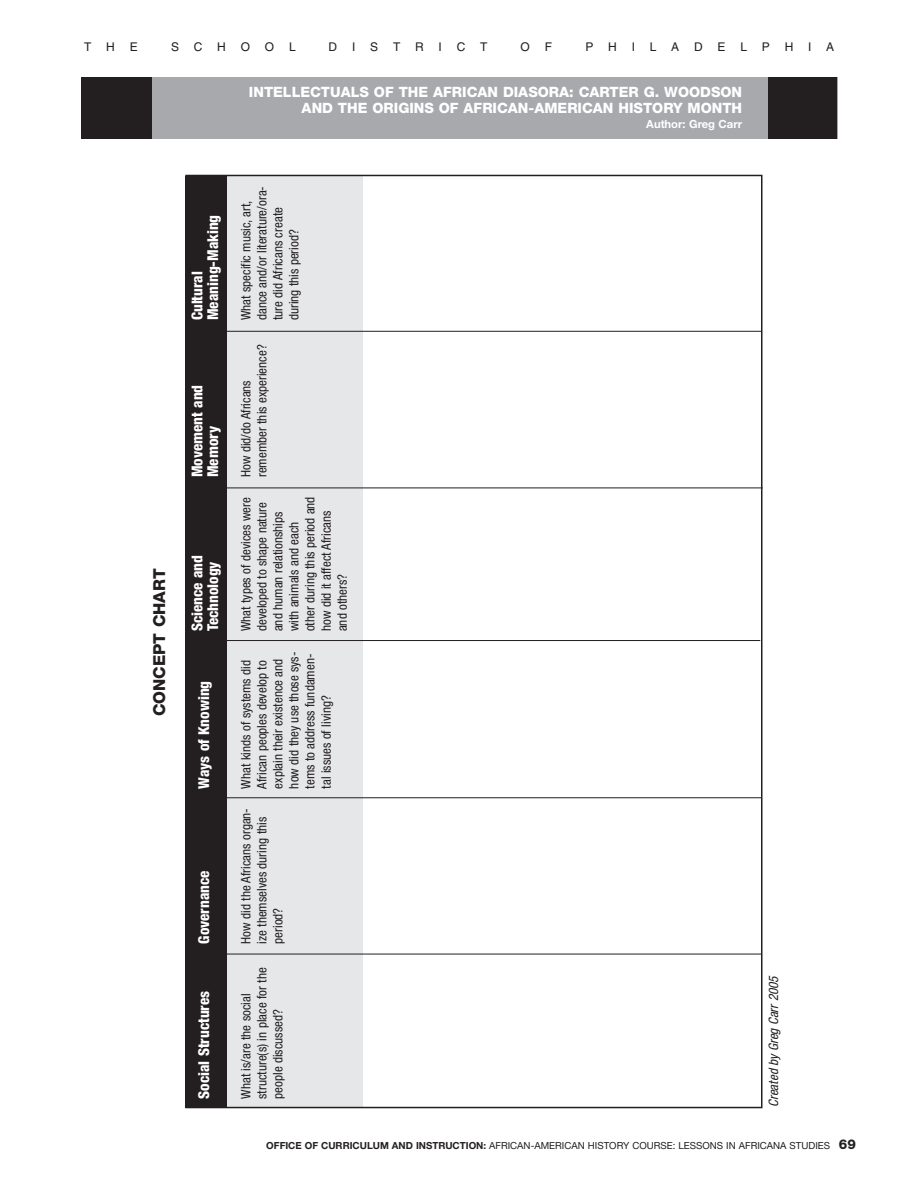
<style>
.page{position:relative;width:918px;height:1188px;background:#fff}
.page>*{position:absolute;margin:0;border:0;box-sizing:border-box;transform-origin:0 0}
.t1{font:800 16.5px "Helvetica Neue";color:#231f20}
.t2{font:800 condensed 15px/15.8px "Helvetica Neue";color:#fff}
.t3{font:800 14.25px/15.8px "Helvetica Neue";color:#fff;text-align:right}
.t4{font:800 13.5px "Helvetica Neue";color:#231f20}
.t5{font:condensed 13.05px/16px "Helvetica Neue";color:#231f20}
.t6{font:italic condensed 13.05px "Helvetica Neue";color:#231f20}
.t7{font:12px "Helvetica";letter-spacing:1.235em;color:#231f20}
.t8{font:700 11.25px "Helvetica Neue";color:#fff}
.t9{font:9.75px "Helvetica Neue";color:#231f20}
.s1{font-weight:700}
</style>
<div class="page">
<div style="left:85px;top:77px;width:752px;height:61px;background:#a8a9ad"></div>
<div style="left:82px;top:77px;width:70px;height:61px;background:#231f20"></div>
<div style="left:768px;top:77px;width:69px;height:61px;background:#231f20"></div>
<div style="left:222px;top:176px;width:140px;height:931px;background:#e6e7e9"></div>
<div style="left:185px;top:176px;width:42px;height:932px;background:#231f20"></div>
<hr style="left:217px;top:954px;width:544px;height:1px;background:#231f20">
<hr style="left:216px;top:797px;width:546px;height:1px;background:#231f20">
<hr style="left:216px;top:331px;width:545px;height:1px;background:#231f20">
<hr style="left:217px;top:640px;width:543px;height:1px;background:#231f20">
<hr style="left:217px;top:488px;width:546px;height:1px;background:#231f20">
<p class="t7" style="left:84px;top:43px;width:55px">THE</p>
<p class="t7" style="left:171px;top:43px;width:126px">SCHOOL</p>
<p class="t7" style="left:329px;top:43px;width:160px">DISTRICT</p>
<p class="t7" style="left:521px;top:43px;width:33px">O F</p>
<p class="t7" style="left:585px;top:43px;width:250px">PHILADELPHIA</p>
<p class="t1" style="left:153px;top:716px;width:149px;rotate:-90deg">CONCEPT CHART</p>
<p class="t3" style="left:249px;top:85px;width:495px">INTELLECTUALS OF THE AFRICAN DIASORA: CARTER G. WOODSON<br>AND THE ORIGINS OF AFRICAN-AMERICAN HISTORY MONTH</p>
<p class="t8" style="left:646px;top:120px;width:97px">Author: Greg Carr</p>
<p class="t2" style="left:191px;top:320px;width:107px;rotate:-90deg">Cultural<br>Meaning-Making</p>
<p class="t2" style="left:191px;top:477px;width:94px;rotate:-90deg">Movement and<br>Memory</p>
<p class="t2" style="left:191px;top:631px;width:77px;rotate:-90deg">Science and<br>Technology</p>
<p class="t2" style="left:197px;top:789px;width:109px;rotate:-90deg">Ways of Knowing</p>
<p class="t2" style="left:197px;top:944px;width:75px;rotate:-90deg">Governance</p>
<p class="t2" style="left:197px;top:1099px;width:109px;rotate:-90deg">Social Structures</p>
<p class="t5" style="left:239px;top:320px;width:136px;rotate:-90deg">What specific music, art, dance and/or literature/ora&shy;ture did Africans create during this period?</p>
<p class="t5" style="left:239px;top:477px;width:134px;rotate:-90deg">How did/do Africans remember this experience?</p>
<p class="t5" style="left:239px;top:631px;width:136px;rotate:-90deg">What types of devices were developed to shape nature and human relationships with animals and each other during this period and how did it affect Africans and others?</p>
<p class="t5" style="left:239px;top:789px;width:138px;rotate:-90deg">What kinds of systems did<br>African peoples develop to explain their existence and how did they use those sys&shy;tems to address fundamen&shy;tal issues of living?</p>
<p class="t5" style="left:239px;top:944px;width:137px;rotate:-90deg">How did the Africans organ&shy;ize themselves during this period?</p>
<p class="t5" style="left:239px;top:1099px;width:133px;rotate:-90deg">What is/are the social structure(s) in place for the people discussed?</p>
<p class="t6" style="left:769px;top:1107px;width:133px;rotate:-90deg">Created by Greg Carr 2005</p>
<p class="t9" style="left:266px;top:1142px;width:565px"><span class="s1">OFFICE OF CURRICULUM AND INSTRUCTION:</span> AFRICAN-AMERICAN HISTORY COURSE: LESSONS IN AFRICANA STUDIES</p>
<p class="t4" style="left:839px;top:1140px;width:19px">69</p>
</div>
